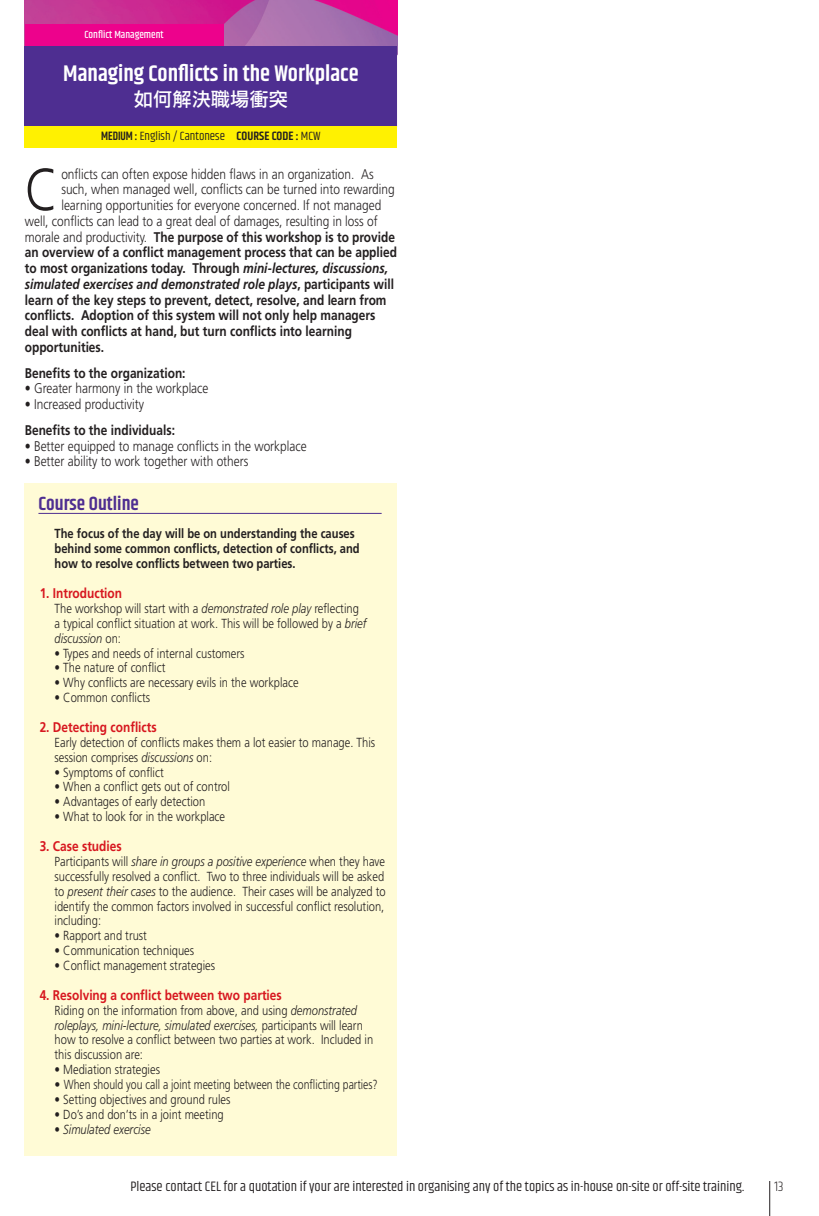
<style>
.page{position:relative;width:819px;height:1216px;background:#fff}
.page>*{position:absolute;margin:0;border:0;box-sizing:border-box;transform-origin:0 0}
._2019_Body_Text{font:300 59.15px "Frutiger LT Std";color:#231f20;scale:.85 1}
._2018_Body_Text{font:600 22.75px "Khand";color:#fff}
._2018_Sub-headline{font:600 19.25px "Khand";color:#4e2e91}
._2018_Point_form{font:19.25px "DF Li Hei HK W5";color:#fff}
._2019_Body_Text-2{font:700 14px "Frutiger LT Std";color:#231f20;scale:.85 1}
._2019_Body_Text-3{font:300 14px "Frutiger LT Std";color:#231f20;scale:.85 1}
.t1{font:14px "Khand";color:#231f20}
._2019_Course_Headlin{font:700 14px "Frutiger LT Std";color:#d7171f;scale:.85 1}
._2019_Body_Text-4{font:italic 700 14px "Frutiger LT Std";color:#231f20;scale:.85 1}
.t2{font:300 14px "Khand";color:#231f20}
._2019_Course_Body_Te{font:300 13.12px/14.9px "Frutiger LT Std";color:#231f20;scale:.85 1}
._2019_Course_Body_Te-2{font:700 13.12px/14.9px "Frutiger LT Std";color:#231f20;scale:.85 1}
._2019_Course_Body_Te-3{font:300 13.12px "Frutiger LT Std";color:#231f20;scale:.9 1}
._2019_Course_Body_Te-4{font:italic 300 13.12px "Frutiger LT Std";color:#231f20;scale:.85 1}
.t3{font:12.25px "Khand";color:#231f20}
.t4{font:500 10.5px "Khand";color:#fff}
.s1{font-weight:600}
.s2{font-weight:300}
.s3{font-style:italic}
.s4{font-style:normal}
</style>
<div class="page">
<hr style="left:769px;top:1180px;width:1px;height:35px;background:#231f20">
<img style="left:25px;top:0;width:372px;height:46px">
<div style="left:25px;top:25px;width:198px;height:27px;background:#ed028c"></div>
<div style="left:25px;top:46px;width:372px;height:88px;background:#4e2e91"></div>
<div style="left:25px;top:483px;width:372px;height:672px;background:#fffbd6"></div>
<hr style="left:38px;top:513px;width:343px;height:1px;background:#4e2e91">
<div style="left:25px;top:126px;width:372px;height:21px;background:#fff101"></div>
<p class="t4" style="left:84px;top:28px;width:81px">Conflict Management</p>
<p class="_2018_Body_Text" style="left:63px;top:58px;width:297px">Managing Conflicts in the Workplace</p>
<p class="_2018_Point_form" style="left:134px;top:89px;width:155px">如何解決職場衝突</p>
<p class="t3" style="left:101px;top:128px;width:221px"><span class="s1">MEDIUM :</span> English / Cantonese <span class="s1">COURSE CODE :</span> MCW</p>
<p class="_2019_Body_Text" style="left:25px;top:156px;width:41px">C</p>
<p class="_2019_Body_Text-3" style="left:61px;top:166px;width:369px">onflicts can often expose hidden flaws in an organization. As</p>
<p class="_2019_Body_Text-3" style="left:61px;top:181px;width:393px">such, when managed well, conflicts can be turned into rewarding</p>
<p class="_2019_Body_Text-3" style="left:61px;top:197px;width:378px">learning opportunities for everyone concerned. If not managed</p>
<p class="_2019_Body_Text-3" style="left:25px;top:213px;width:416px">well, conflicts can lead to a great deal of damages, resulting in loss of</p>
<p class="_2019_Body_Text-2" style="left:25px;top:228px;width:437px"><span class="s2">morale and productivity.</span> The purpose of this workshop is to provide</p>
<p class="_2019_Body_Text-2" style="left:25px;top:244px;width:439px">an overview of a conflict management process that can be applied</p>
<p class="_2019_Body_Text-2" style="left:25px;top:260px;width:429px">to most organizations today. Through <span class="s3">mini-lectures, discussions,</span></p>
<p class="_2019_Body_Text-4" style="left:25px;top:276px;width:436px">simulated exercises and demonstrated role plays<span class="s4">, participants will</span></p>
<p class="_2019_Body_Text-2" style="left:25px;top:291px;width:427px">learn of the key steps to prevent, detect, resolve, and learn from</p>
<p class="_2019_Body_Text-2" style="left:25px;top:307px;width:414px">conflicts. Adoption of this system will not only help managers</p>
<p class="_2019_Body_Text-2" style="left:25px;top:323px;width:386px">deal with conflicts at hand, but turn conflicts into learning</p>
<p class="_2019_Body_Text-2" style="left:25px;top:339px;width:95px">opportunities.</p>
<p class="_2019_Body_Text-2" style="left:25px;top:364px;width:191px">Benefits to the organization:</p>
<p class="_2019_Body_Text-3" style="left:25px;top:380px;width:217px">• Greater harmony in the workplace</p>
<p class="_2019_Body_Text-3" style="left:25px;top:396px;width:142px">• Increased productivity</p>
<p class="_2019_Body_Text-2" style="left:25px;top:422px;width:178px">Benefits to the individuals:</p>
<p class="_2019_Body_Text-3" style="left:25px;top:438px;width:333px">• Better equipped to manage conflicts in the workplace</p>
<p class="_2019_Body_Text-3" style="left:25px;top:453px;width:264px">• Better ability to work together with others</p>
<p class="_2018_Sub-headline" style="left:38px;top:490px;width:102px">Course Outline</p>
<p class="_2019_Course_Body_Te-2" style="left:55px;top:526px;width:360px">The focus of the day will be on understanding the causes behind some common conflicts, detection of conflicts, and how to resolve conflicts between two parties.</p>
<p class="_2019_Course_Headlin" style="left:40px;top:585px;width:98px">1. Introduction</p>
<p class="_2019_Course_Body_Te" style="left:55px;top:601px;width:368px">The workshop will start with a <span class="s3">demonstrated role play</span> reflecting a typical conflict situation at work. This will be followed by a <span class="s3">brief discussion</span> on:</p>
<p class="_2019_Course_Body_Te" style="left:55px;top:645px;width:225px">• Types and needs of internal customers</p>
<p class="_2019_Course_Body_Te" style="left:55px;top:660px;width:132px">• The nature of conflict</p>
<p class="_2019_Course_Body_Te" style="left:55px;top:675px;width:289px">• Why conflicts are necessary evils in the workplace</p>
<p class="_2019_Course_Body_Te" style="left:55px;top:690px;width:114px">• Common conflicts</p>
<p class="_2019_Course_Headlin" style="left:40px;top:718px;width:139px">2. Detecting conflicts</p>
<p class="_2019_Course_Body_Te" style="left:55px;top:735px;width:379px">Early detection of conflicts makes them a lot easier to manage. This session comprises <span class="s3">discussions</span> on:</p>
<p class="_2019_Course_Body_Te" style="left:55px;top:764px;width:130px">• Symptoms of conflict</p>
<p class="_2019_Course_Body_Te" style="left:55px;top:779px;width:208px">• When a conflict gets out of control</p>
<p class="_2019_Course_Body_Te" style="left:55px;top:794px;width:179px">• Advantages of early detection</p>
<p class="_2019_Course_Body_Te" style="left:55px;top:809px;width:202px">• What to look for in the workplace</p>
<p class="_2019_Course_Headlin" style="left:40px;top:837px;width:98px">3. Case studies</p>
<p class="_2019_Course_Body_Te" style="left:55px;top:854px;width:391px;text-align:justify">Participants will <span class="s3">share in groups a positive experience</span> when they have successfully resolved a conflict. Two to three individuals will be asked to <span class="s3">present their cases</span> to the audience. Their cases will be analyzed to identify the common factors involved in successful conflict resolution, including:</p>
<p class="_2019_Course_Body_Te" style="left:55px;top:928px;width:110px">• Rapport and trust</p>
<p class="_2019_Course_Body_Te" style="left:55px;top:943px;width:166px">• Communication techniques</p>
<p class="_2019_Course_Body_Te" style="left:55px;top:958px;width:190px">• Conflict management strategies</p>
<p class="_2019_Course_Headlin" style="left:40px;top:986px;width:286px">4. Resolving a conflict between two parties</p>
<p class="_2019_Course_Body_Te" style="left:55px;top:1002px;width:376px">Riding on the information from above, and using <span class="s3">demonstrated roleplays, mini-lecture, simulated exercises,</span> participants will learn how to resolve a conflict between two parties at work. Included in this discussion are:</p>
<p class="_2019_Course_Body_Te" style="left:55px;top:1062px;width:125px">• Mediation strategies</p>
<p class="_2019_Course_Body_Te-3" style="left:55px;top:1077px;width:360px">• When should you call a joint meeting between the conflicting parties?</p>
<p class="_2019_Course_Body_Te" style="left:55px;top:1092px;width:208px">• Setting objectives and ground rules</p>
<p class="_2019_Course_Body_Te" style="left:55px;top:1107px;width:200px">• Do’s and don’ts in a joint meeting</p>
<p class="_2019_Course_Body_Te-4" style="left:55px;top:1121px;width:115px"><span class="s4">•</span> Simulated exercise</p>
<p class="t1" style="left:130px;top:1178px;width:615px">Please contact CEL for a quotation if your are interested in organising any of the topics as in-house on-site or off-site training.</p>
<p class="t2" style="left:774px;top:1177px;width:11px">13</p>
</div>
